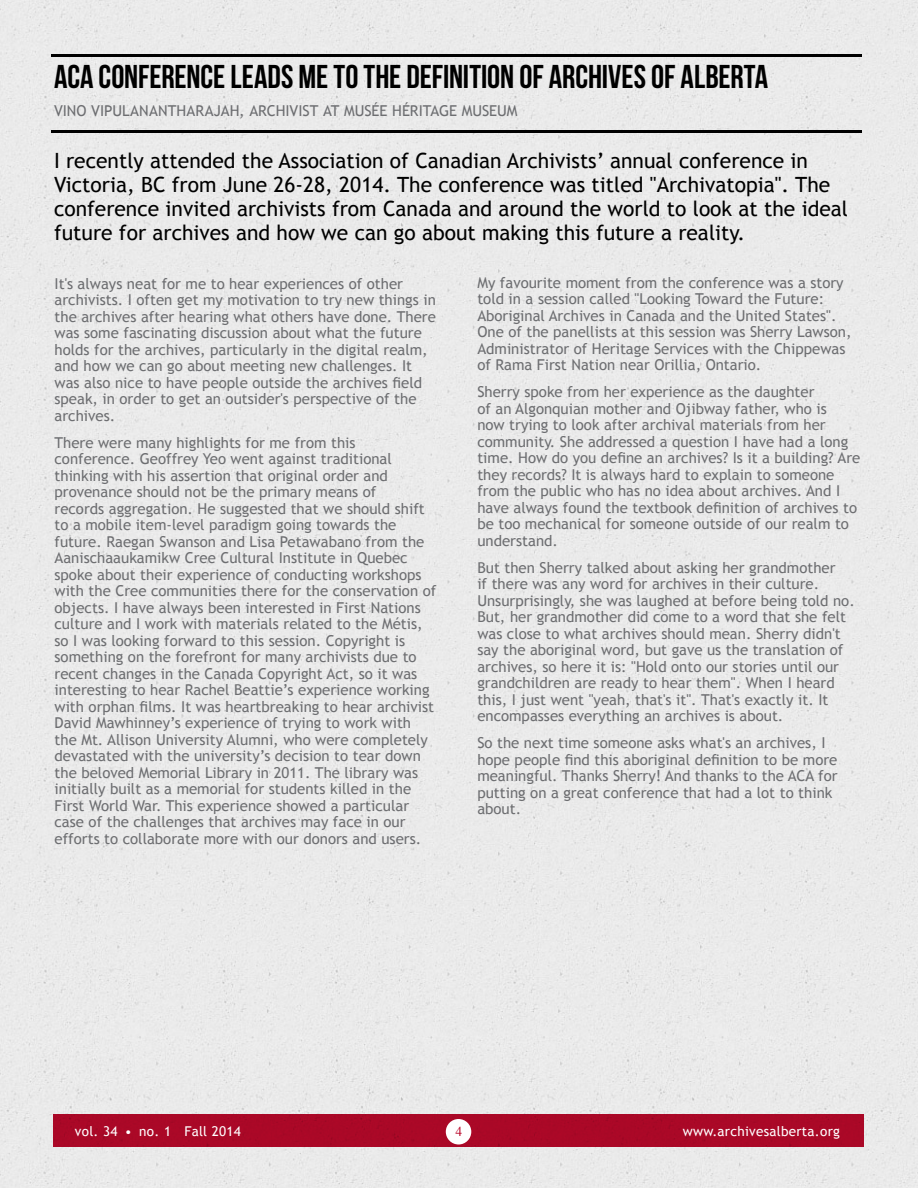
<style>
.page{position:relative;width:918px;height:1188px;background:#eaeaea}
.page>*{position:absolute;margin:0;border:0;box-sizing:border-box;transform-origin:0 0}
.t1{font:33px "Bebas Neue";letter-spacing:-.005em;color:#000}
.t2{font:21px/24px "Trebuchet MS";color:#000}
.t3{font:15px/16.5px "Trebuchet MS";color:#6d6e71}
.t4{font:13.5px "Trebuchet MS";letter-spacing:.02em;color:#fff}
.t5{font:13.5px "Times New Roman";color:#ba092b}
</style>
<div class="page">
<div style="left:54px;top:1114px;width:810px;height:33px;background:#aa0827"></div>
<div style="left:446px;top:1119px;width:25px;height:25px;background:#fff;border-radius:50%"></div>
<hr style="left:51px;top:131px;width:810px;height:2px;background:#000">
<hr style="left:51px;top:54px;width:810px;height:2px;background:#000">
<h1 class="t1" style="left:54px;top:59px;width:715px">ACA CONFERENCE LEADS ME TO THE DEFINITION OF ARCHIVES OF ALBERTA</h1>
<p class="t3" style="left:54px;top:103px;width:18px">Vino</p>
<p class="t3" style="left:91px;top:103px;width:19px">Vipulanantharajah</p>
<p class="t3" style="left:239px;top:103px;width:28px">, Archivist</p>
<p class="t3" style="left:323px;top:103px;width:96px">at Musée Héritage</p>
<p class="t3" style="left:462px;top:103px;width:21px">Museum</p>
<p class="t2" style="left:54px;top:149px;width:796px">I recently attended the Association of Canadian Archivists’ annual conference in Victoria, BC from June 26-28, 2014. The conference was titled "Archivatopia". The conference invited archivists from Canada and around the world to look at the ideal future for archives and how we can go about making this future a reality.</p>
<p class="t3" style="left:55px;top:275px;width:383px">It's always neat for me to hear experiences of other archivists. I often get my motivation to try new things in the archives after hearing what others have done. There was some fascinating discussion about what the future holds for the archives, particularly in the digital realm, and how we can go about meeting new challenges. It was also nice to have people outside the archives field speak, in order to get an outsider's perspective of the archives.</p>
<p class="t3" style="left:55px;top:434px;width:383px">There were many highlights for me from this conference. Geoffrey Yeo went against traditional thinking with his assertion that original order and provenance should not be the primary means of<br>records aggregation. He suggested that we should shift to a mobile item-level paradigm going towards the future. Raegan Swanson and Lisa Petawabano from the Aanischaaukamikw Cree Cultural Institute in Quebec spoke about their experience of conducting workshops with the Cree communities there for the conservation of objects. I have always been interested in First Nations culture and I work with materials related to the Métis, so I was looking forward to this session. Copyright is something on the forefront for many archivists due to recent changes in the Canada Copyright Act, so it was interesting to hear Rachel Beattie’s experience working with orphan films. It was heartbreaking to hear archivist David Mawhinney’s experience of trying to work with the Mt. Allison University Alumni, who were completely devastated with the university’s decision to tear down the beloved Memorial Library in 2011. The library was initially built as a memorial for students killed in the First World War. This experience showed a particular case of the challenges that archives may face in our efforts to collaborate more with our donors and users.</p>
<p class="t3" style="left:477px;top:274px;width:376px">My favourite moment from the conference was a story told in a session called "Looking Toward the Future:<br>Aboriginal Archives in Canada and the United States".<br>One of the panellists at this session was Sherry Lawson, Administrator of Heritage Services with the Chippewas of Rama First Nation near Orillia, Ontario.</p>
<p class="t3" style="left:477px;top:384px;width:385px">Sherry spoke from her experience as the daughter<br>of an Algonquian mother and Ojibway father, who is<br>now trying to look after archival materials from her community. She addressed a question I have had a long time. How do you define an archives? Is it a building? Are they records? It is always hard to explain to someone from the public who has no idea about archives. And I have always found the textbook definition of archives to be too mechanical for someone outside of our realm to understand.</p>
<p class="t3" style="left:477px;top:559px;width:379px">But then Sherry talked about asking her grandmother<br>if there was any word for archives in their culture.<br>Unsurprisingly, she was laughed at before being told no.<br>But, her grandmother did come to a word that she felt was close to what archives should mean. Sherry didn't say the aboriginal word, but gave us the translation of archives, so here it is: "Hold onto our stories until our grandchildren are ready to hear them". When I heard this, I just went "yeah, that's it". That's exactly it. It encompasses everything an archives is about.</p>
<p class="t3" style="left:477px;top:735px;width:362px">So the next time someone asks what's an archives, I hope people find this aboriginal definition to be more meaningful. Thanks Sherry! And thanks to the ACA for putting on a great conference that had a lot to think about.</p>
<p class="t4" style="left:75px;top:1123px;width:168px">vol. 34 • no. 1 Fall 2014</p>
<p class="t5" style="left:456px;top:1122px;width:8px">4</p>
<p class="t4" style="left:683px;top:1123px;width:159px">www.archivesalberta.org</p>
</div>
